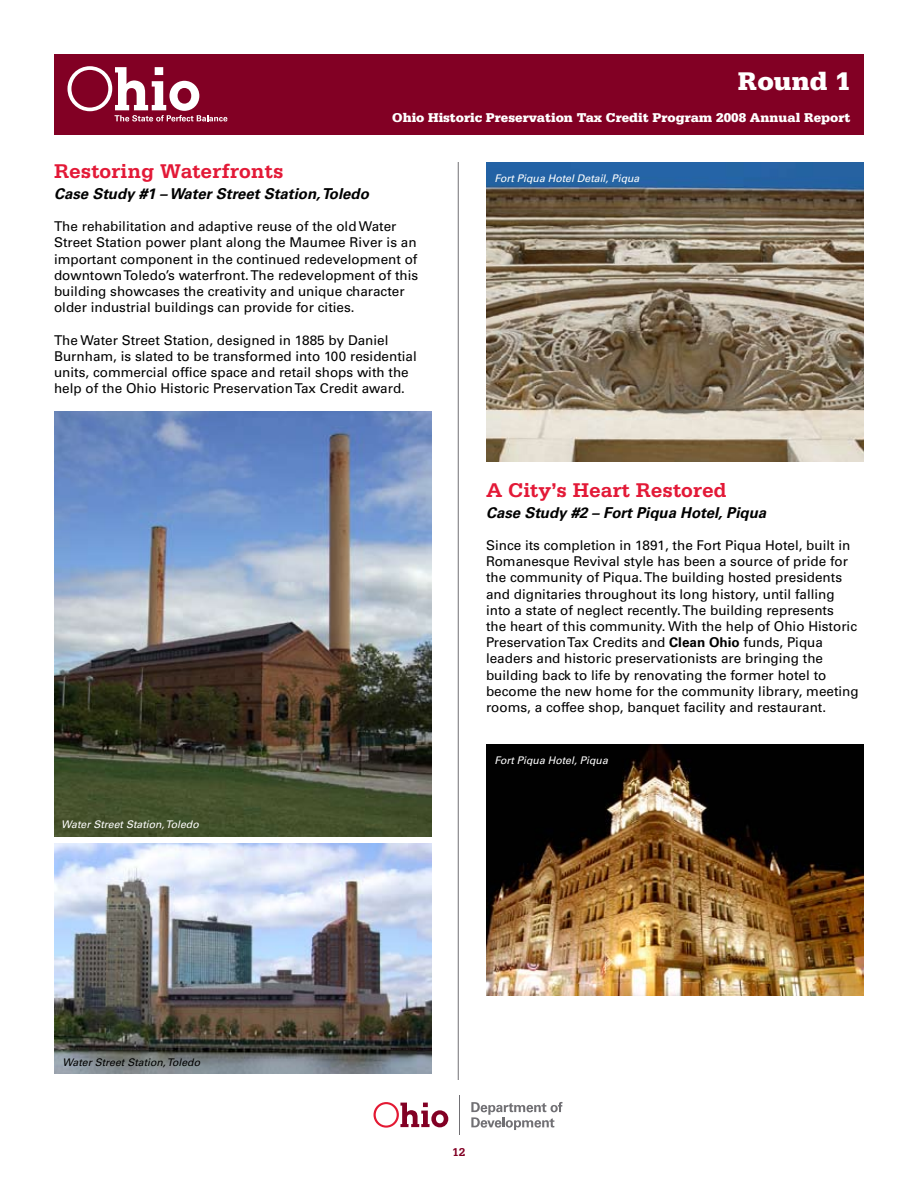
<style>
.page{position:relative;width:918px;height:1188px;background:#fff}
.page>*{position:absolute;margin:0;border:0;box-sizing:border-box;transform-origin:0 0}
.t1{font:900 27px "Serifa";color:#fff}
.t2{font:700 21px "Serifa";color:#e31937}
.t3{font:italic 700 15px "Univers";color:#000}
.t4{font:13.5px/16.2px "Univers";color:#000}
.t5{font:900 13.5px "Serifa";color:#fff}
.t6{font:700 12px "Serifa";color:#820024}
.t7{font:italic 10.5px "Univers";color:#fff}
.t8{font:italic 10.5px "Univers";color:#000}
.s1{font-weight:700}
</style>
<div class="page">
<svg style="left:471px;top:1102px;width:91px;height:28px"></svg>
<hr style="left:459px;top:1096px;width:1px;height:39px;background:#717074">
<svg style="left:374px;top:1102px;width:74px;height:26px"></svg>
<hr style="left:458px;top:162px;width:1px;height:918px;background:#717074">
<div style="left:54px;top:54px;width:810px;height:81px;background:#820024"></div>
<svg style="left:68px;top:66px;width:159px;height:56px"></svg>
<img style="left:54px;top:411px;width:377px;height:426px">
<img style="left:486px;top:744px;width:378px;height:251px">
<img style="left:54px;top:844px;width:378px;height:230px">
<img style="left:486px;top:162px;width:378px;height:299px">
<h1 class="t1" style="left:738px;top:65px;width:114px">Round 1</h1>
<p class="t5" style="left:392px;top:109px;width:460px">Ohio Historic Preservation Tax Credit Program 2008 Annual Report</p>
<h2 class="t2" style="left:54px;top:159px;width:231px">Restoring Waterfronts</h2>
<p class="t3" style="left:54px;top:185px;width:316px">Case Study #1 – Water Street Station, Toledo</p>
<p class="t4" style="left:54px;top:218px;width:366px">The rehabilitation and adaptive reuse of the old Water Street Station power plant along the Maumee River is an important component in the continued redevelopment of downtown Toledo’s waterfront. The redevelopment of this building showcases the creativity and unique character older industrial buildings can provide for cities.</p>
<p class="t4" style="left:54px;top:332px;width:364px">The Water Street Station, designed in 1885 by Daniel Burnham, is slated to be transformed into 100 residential units, commercial office space and retail shops with the help of the Ohio Historic Preservation Tax Credit award.</p>
<p class="t7" style="left:61px;top:818px;width:139px">Water Street Station, Toledo</p>
<p class="t7" style="left:495px;top:172px;width:146px">Fort Piqua Hotel Detail, Piqua</p>
<h2 class="t2" style="left:486px;top:477px;width:242px">A City’s Heart Restored</h2>
<p class="t3" style="left:486px;top:504px;width:282px">Case Study #2 – Fort Piqua Hotel, Piqua</p>
<p class="t4" style="left:486px;top:537px;width:374px">Since its completion in 1891, the Fort Piqua Hotel, built in Romanesque Revival style has been a source of pride for the community of Piqua. The building hosted presidents and dignitaries throughout its long history, until falling into a state of neglect recently. The building represents<br>the heart of this community. With the help of Ohio Historic Preservation Tax Credits and <span class="s1">Clean Ohio</span> funds, Piqua leaders and historic preservationists are bringing the building back to life by renovating the former hotel to become the new home for the community library, meeting rooms, a coffee shop, banquet facility and restaurant.</p>
<p class="t7" style="left:495px;top:754px;width:115px">Fort Piqua Hotel, Piqua</p>
<p class="t8" style="left:63px;top:1056px;width:139px">Water Street Station, Toledo</p>
<p class="t6" style="left:452px;top:1145px;width:15px">12</p>
</div>
